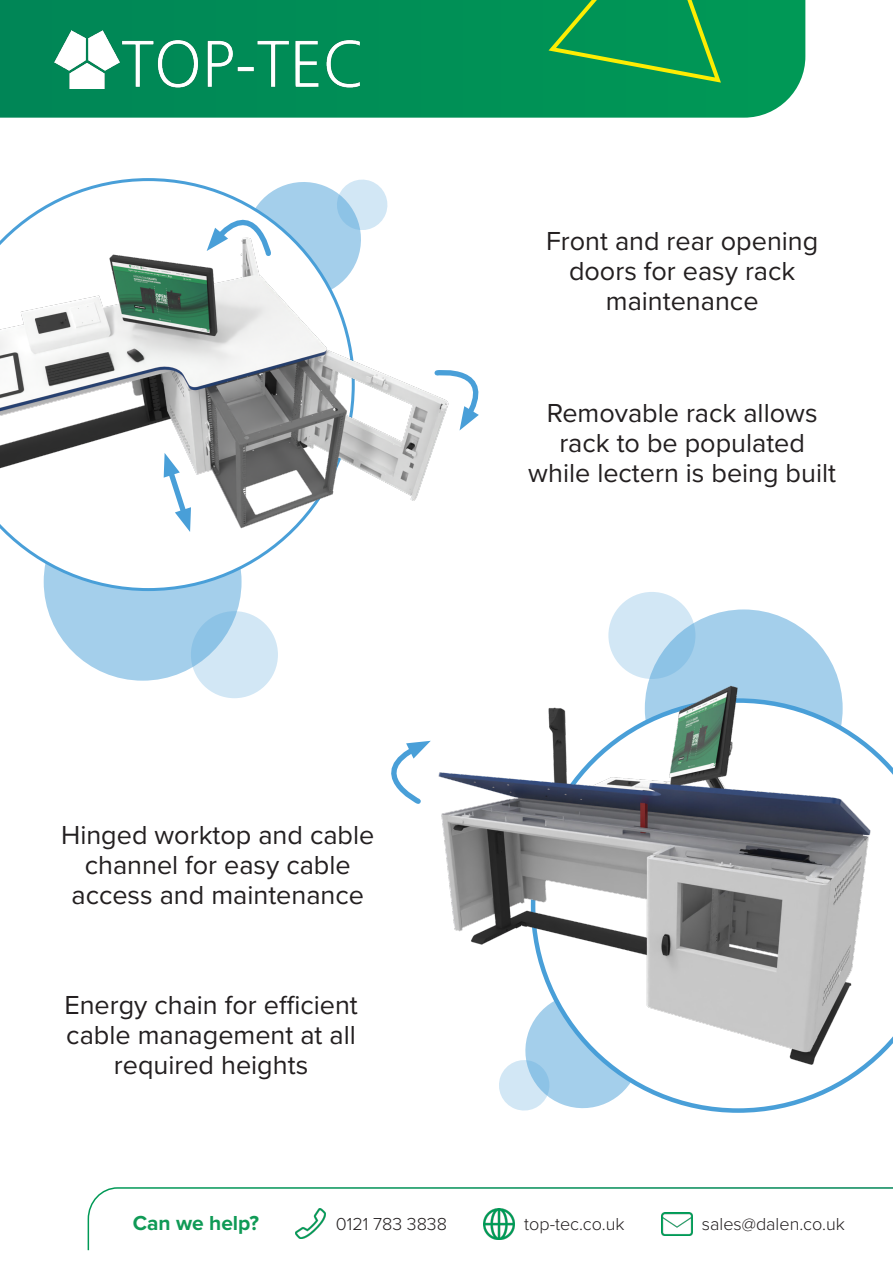
<style>
.page{position:relative;width:893px;height:1263px;background:#fff}
.page>*{position:absolute;margin:0;border:0;box-sizing:border-box;transform-origin:0 0}
.t1{font:27px/30px "Proxima Nova";color:#231f20;text-align:center}
.sub_title{font:700 21px "Proxima Nova";color:#0f9a56}
.sub_title-2{font:300 18px "Proxima Nova";color:#231f20}
</style>
<div class="page">
<div style="left:645px;top:609px;width:198px;height:198px;background:#a4cfeb;border-radius:50%"></div>
<svg style="left:608px;top:592px;width:87px;height:87px;background:#c7e1f2"></svg>
<svg style="left:661px;top:765px;width:232px;height:348px"></svg>
<svg style="left:502px;top:1098px;width:113px;height:13px"></svg>
<svg style="left:87px;top:1187px;width:806px;height:64px"></svg>
<svg style="left:0;top:0;width:805px;height:118px;background:#049058"></svg>
<div style="left:44px;top:483px;width:198px;height:198px;background:#a4cfeb;border-radius:50%"></div>
<svg style="left:191px;top:611px;width:87px;height:87px;background:#c3dff1"></svg>
<svg style="left:26px;top:178px;width:245px;height:413px"></svg>
<img style="left:54px;top:30px;width:305px;height:59px">
<svg style="left:545px;top:0;width:178px;height:85px;background:#159c4e"></svg>
<img style="left:0;top:218px;width:460px;height:333px">
<img style="left:296px;top:1209px;width:30px;height:29px">
<img style="left:484px;top:1209px;width:30px;height:30px">
<img style="left:662px;top:1212px;width:30px;height:23px">
<img style="left:438px;top:659px;width:452px;height:439px">
<svg style="left:432px;top:366px;width:47px;height:64px"></svg>
<svg style="left:207px;top:178px;width:184px;height:126px"></svg>
<svg style="left:162px;top:453px;width:31px;height:79px"></svg>
<svg style="left:391px;top:740px;width:40px;height:64px"></svg>
<p class="t1" style="left:546px;top:225px;width:274px">Front and rear opening doors for easy rack maintenance</p>
<p class="t1" style="left:61px;top:819px;width:315px">Hinged worktop and cable channel for easy cable access and maintenance</p>
<p class="t1" style="left:64px;top:989px;width:295px">Energy chain for efficient cable management at all required heights</p>
<p class="t1" style="left:528px;top:396px;width:309px">Removable rack allows rack to be populated while lectern is being built</p>
<p class="sub_title" style="left:133px;top:1208px;width:128px">Can we help?</p>
<p class="sub_title-2" style="left:336px;top:1210px;width:113px">0121 783 3838</p>
<p class="sub_title-2" style="left:524px;top:1210px;width:102px">top-tec.co.uk</p>
<p class="sub_title-2" style="left:702px;top:1210px;width:145px">sales@dalen.co.uk</p>
</div>
